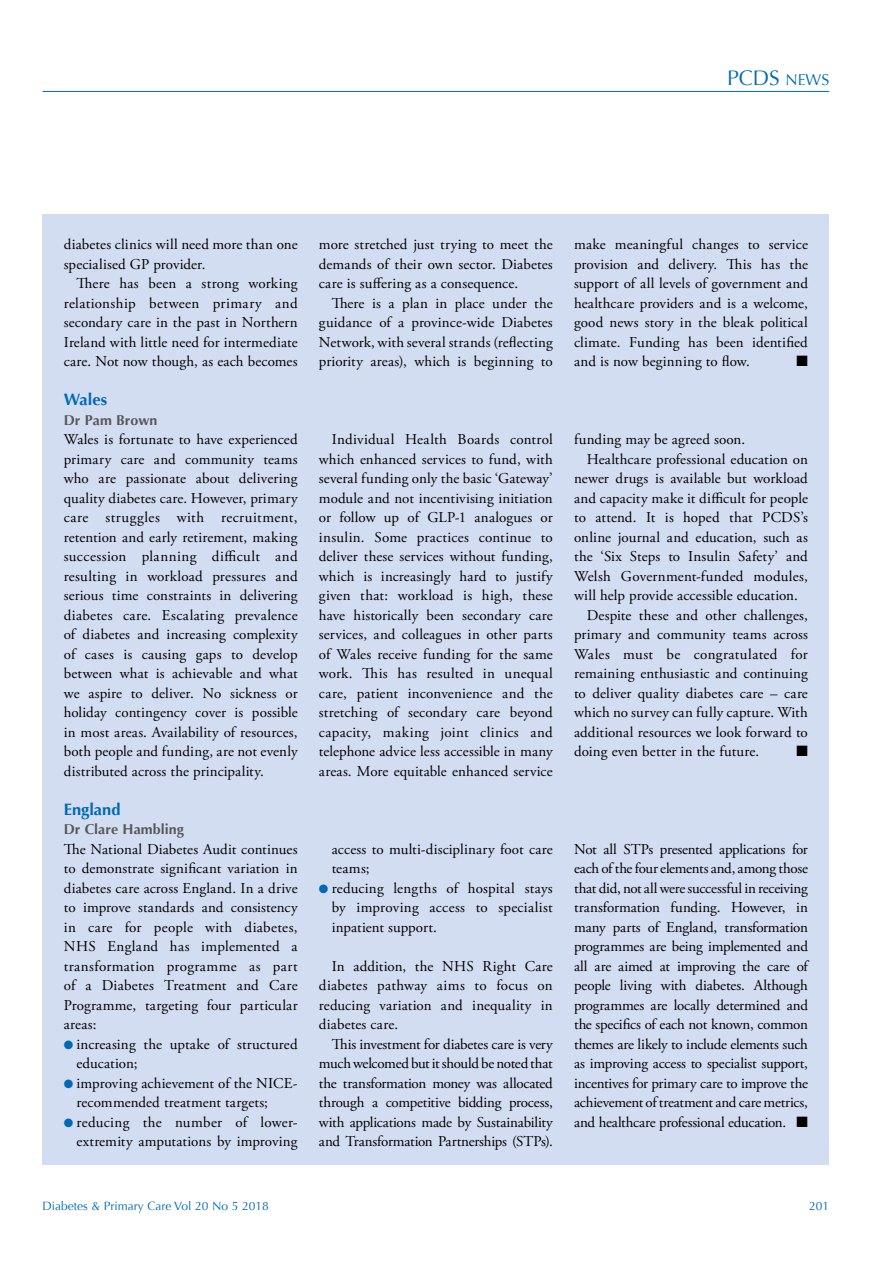
<style>
.page{position:relative;width:893px;height:1263px;background:#fff}
.page>*{position:absolute;margin:0;border:0;box-sizing:border-box;transform-origin:0 0}
.t1{font:21px "Optima";color:#0069b4}
.t2{font:700 16.5px "Optima";color:#0069b4}
.t3{font:15px/19.5px "Adobe Garamond Pro";letter-spacing:.01em;color:#000;text-align:justify}
.t4{font:15px "Zapf Dingbats ITC";color:#000}
.t5{font:700 14.25px "Optima";letter-spacing:.005em;color:#575756}
.t6{font:12px "Optima";color:#0069b4}
.s1{font-size:15.75px}
.s2{color:#0069b4}
</style>
<div class="page">
<div style="left:43px;top:215px;width:786px;height:950px;background:#d3ddf2"></div>
<hr style="left:43px;top:91px;width:786px;height:1px;background:#0069b4">
<h1 class="t1" style="left:727px;top:66px;width:102px">PCDS <span class="s1">NEWS</span></h1>
<p class="t3" style="left:64px;top:235px;width:235px">diabetes clinics will need more than one specialised GP provider.</p>
<p class="t3" style="left:64px;top:274px;width:235px;text-indent:13px">There has been a strong working relationship between primary and secondary care in the past in Northern Ireland with little need for intermediate care. Not now though, as each becomes</p>
<p class="t3" style="left:319px;top:235px;width:235px">more stretched just trying to meet the demands of their own sector. Diabetes care is suffering as a consequence.</p>
<p class="t3" style="left:319px;top:294px;width:235px;text-indent:13px">There is a plan in place under the guidance of a province-wide Diabetes Network, with several strands (reflecting priority areas), which is beginning to</p>
<p class="t3" style="left:574px;top:235px;width:235px">make meaningful changes to service provision and delivery. This has the support of all levels of government and healthcare providers and is a welcome, good news story in the bleak political climate. Funding has been identified and is now beginning to flow.</p>
<p class="t4" style="left:796px;top:354px;width:13px">■</p>
<p class="t2" style="left:64px;top:390px;width:45px">Wales</p>
<p class="t5" style="left:64px;top:411px;width:95px">Dr Pam Brown</p>
<p class="t3" style="left:64px;top:430px;width:235px">Wales is fortunate to have experienced primary care and community teams who are passionate about delivering quality diabetes care. However, primary care struggles with recruitment, retention and early retirement, making succession planning difficult and resulting in workload pressures and serious time constraints in delivering diabetes care. Escalating prevalence of diabetes and increasing complexity of cases is causing gaps to develop between what is achievable and what we aspire to deliver. No sickness or holiday contingency cover is possible in most areas. Availability of resources, both people and funding, are not evenly distributed across the principality.</p>
<p class="t3" style="left:319px;top:430px;width:235px;text-indent:13px">Individual Health Boards control which enhanced services to fund, with several funding only the basic ‘Gateway’ module and not incentivising initiation or follow up of GLP-1 analogues or insulin. Some practices continue to deliver these services without funding, which is increasingly hard to justify given that: workload is high, these have historically been secondary care services, and colleagues in other parts of Wales receive funding for the same work. This has resulted in unequal care, patient inconvenience and the stretching of secondary care beyond capacity, making joint clinics and telephone advice less accessible in many areas. More equitable enhanced service</p>
<p class="t3" style="left:574px;top:430px;width:173px">funding may be agreed soon.</p>
<p class="t3" style="left:587px;top:450px;width:223px">Healthcare professional education on</p>
<p class="t3" style="left:574px;top:469px;width:235px">newer drugs is available but workload</p>
<p class="t3" style="left:574px;top:489px;width:235px">and capacity make it difficult for people</p>
<p class="t3" style="left:574px;top:508px;width:235px">to attend. It is hoped that PCDS’s</p>
<p class="t3" style="left:574px;top:528px;width:235px">online journal and education, such as</p>
<p class="t3" style="left:574px;top:547px;width:235px">the ‘Six Steps to Insulin Safety’ and</p>
<p class="t3" style="left:574px;top:567px;width:235px">Welsh Government-funded modules,</p>
<p class="t3" style="left:574px;top:586px;width:225px">will help provide accessible education.</p>
<p class="t3" style="left:587px;top:606px;width:223px">Despite these and other challenges,</p>
<p class="t3" style="left:574px;top:625px;width:235px">primary and community teams across</p>
<p class="t3" style="left:574px;top:645px;width:235px">Wales must be congratulated for</p>
<p class="t3" style="left:574px;top:664px;width:235px">remaining enthusiastic and continuing</p>
<p class="t3" style="left:574px;top:684px;width:235px">to deliver quality diabetes care – care</p>
<p class="t3" style="left:574px;top:703px;width:235px">which no survey can fully capture. With</p>
<p class="t3" style="left:574px;top:723px;width:235px">additional resources we look forward to</p>
<p class="t3" style="left:574px;top:742px;width:187px">doing even better in the future.</p>
<p class="t4" style="left:796px;top:744px;width:13px">■</p>
<p class="t2" style="left:64px;top:799px;width:58px">England</p>
<p class="t5" style="left:64px;top:821px;width:122px">Dr Clare Hambling</p>
<p class="t3" style="left:64px;top:840px;width:235px">The National Diabetes Audit continues to demonstrate significant variation in diabetes care across England. In a drive to improve standards and consistency in care for people with diabetes, NHS England has implemented a transformation programme as part of a Diabetes Treatment and Care Programme, targeting four particular areas:</p>
<p class="t3" style="left:77px;top:1035px;width:223px;text-indent:-13px"><span class="s2">●</span> increasing the uptake of structured education;</p>
<p class="t3" style="left:77px;top:1074px;width:223px;text-indent:-13px"><span class="s2">●</span> improving achievement of the NICE&shy;recommended treatment targets;</p>
<p class="t3" style="left:64px;top:1113px;width:235px;text-align:right"><span class="s2">●</span> reducing the number of lower&shy;extremity amputations by improving</p>
<p class="t3" style="left:332px;top:840px;width:223px">access to multi-disciplinary foot care teams;</p>
<p class="t3" style="left:332px;top:879px;width:223px;text-indent:-13px"><span class="s2">●</span> reducing lengths of hospital stays by improving access to specialist inpatient support.</p>
<p class="t3" style="left:319px;top:957px;width:235px;text-indent:13px">In addition, the NHS Right Care diabetes pathway aims to focus on reducing variation and inequality in diabetes care.</p>
<p class="t3" style="left:319px;top:1035px;width:235px;text-indent:13px">This investment for diabetes care is very much welcomed but it should be noted that the transformation money was allocated through a competitive bidding process, with applications made by Sustainability and Transformation Partnerships (STPs).</p>
<p class="t3" style="left:574px;top:840px;width:235px">Not all STPs presented applications for each of the four elements and, among those that did, not all were successful in receiving transformation funding. However, in many parts of England, transformation programmes are being implemented and all are aimed at improving the care of people living with diabetes. Although programmes are locally determined and the specifics of each not known, common themes are likely to include elements such as improving access to specialist support, incentives for primary care to improve the achievement of treatment and care metrics, and healthcare professional education. ■</p>
<p class="t6" style="left:43px;top:1199px;width:228px">Diabetes &amp; Primary Care Vol 20 No 5 2018</p>
<p class="t6" style="left:809px;top:1199px;width:22px">201</p>
</div>
